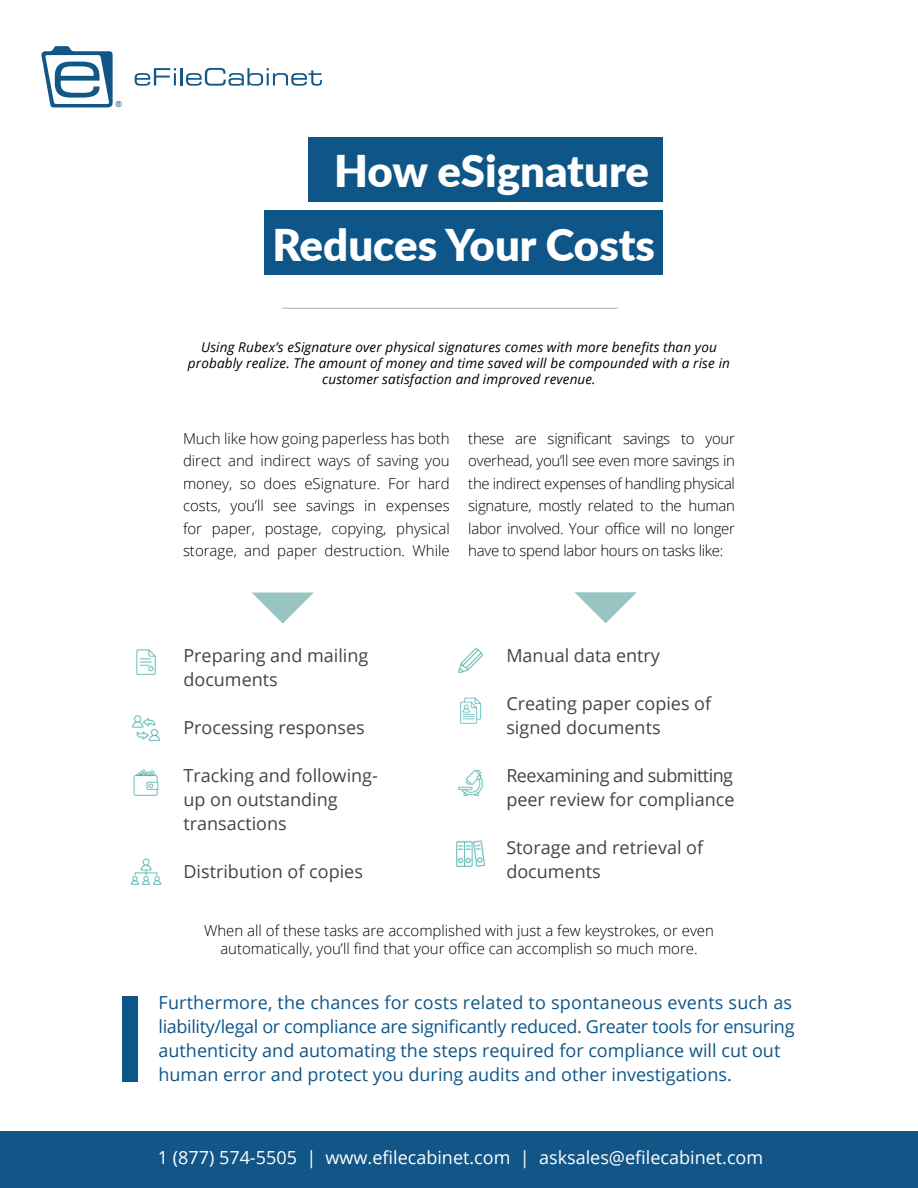
<style>
.page{position:relative;width:918px;height:1188px;background:#fff}
.page>*{position:absolute;margin:0;border:0;box-sizing:border-box;transform-origin:0 0}
.t1{font:900 43.8px "Lato";color:#fff}
.t2{font:18px/24px "Open Sans";color:#0f5688}
.t3{font:18px/24px "Open Sans";color:#444}
.t4{font:18px "Open Sans";color:#fff}
.t5{font:18px/24px "Open Sans";letter-spacing:-.03em;color:#444}
.t6{font:300 15px/22.5px "Open Sans";color:#000;text-align:justify}
.t7{font:italic 13.5px/16.2px "Open Sans";letter-spacing:.01em;color:#000;text-align:center}
</style>
<div class="page">
<hr style="left:282px;top:308px;width:336px;height:1px;background:#444">
<svg style="left:135px;top:68px;width:187px;height:18px"></svg>
<svg style="left:41px;top:46px;width:81px;height:61px"></svg>
<img style="left:457px;top:769px;width:27px;height:27px">
<div style="left:265px;top:211px;width:398px;height:64px;background:#0f5688"></div>
<div style="left:309px;top:138px;width:354px;height:64px;background:#0f5688"></div>
<svg style="left:251px;top:592px;width:63px;height:32px"></svg>
<svg style="left:574px;top:592px;width:63px;height:31px"></svg>
<img style="left:458px;top:648px;width:26px;height:26px">
<img style="left:460px;top:697px;width:22px;height:27px">
<img style="left:456px;top:840px;width:29px;height:27px">
<img style="left:136px;top:649px;width:20px;height:26px">
<img style="left:132px;top:715px;width:28px;height:26px">
<img style="left:133px;top:769px;width:26px;height:27px">
<div style="left:123px;top:996px;width:15px;height:86px;background:#0f5688"></div>
<img style="left:130px;top:858px;width:32px;height:27px">
<div style="left:0;top:1132px;width:918px;height:56px;background:#125687"></div>
<h1 class="t1" style="left:334px;top:138px;width:316px">How eSignature</h1>
<h1 class="t1" style="left:272px;top:212px;width:384px">Reduces Your Costs</h1>
<p class="t7" style="left:188px;top:339px;width:544px">Using Rubex’s eSignature over physical signatures comes with more benefits than you probably realize. The amount of money and time saved will be compounded with a rise in customer satisfaction and improved revenue.</p>
<p class="t6" style="left:183px;top:427px;width:268px">Much like how going paperless has both direct and indirect ways of saving you money, so does eSignature. For hard costs, you’ll see savings in expenses for paper, postage, copying, physical storage, and paper destruction. While</p>
<p class="t6" style="left:468px;top:427px;width:268px">these are significant savings to your overhead, you’ll see even more savings in the indirect expenses of handling physical signature, mostly related to the human labor involved. Your office will no longer have to spend labor hours on tasks like:</p>
<p class="t3" style="left:183px;top:643px;width:186px">Preparing and mailing documents</p>
<p class="t3" style="left:183px;top:715px;width:183px">Processing responses</p>
<p class="t3" style="left:183px;top:763px;width:196px">Tracking and following&shy;up on outstanding transactions</p>
<p class="t3" style="left:183px;top:859px;width:181px">Distribution of copies</p>
<p class="t3" style="left:506px;top:643px;width:155px">Manual data entry</p>
<p class="t3" style="left:506px;top:691px;width:206px">Creating paper copies of signed documents</p>
<p class="t5" style="left:506px;top:763px;width:230px">Reexamining and submitting peer review for compliance</p>
<p class="t3" style="left:506px;top:835px;width:198px">Storage and retrieval of documents</p>
<p class="t6" style="left:204px;top:921px;width:511px;line-height:18px;text-align:center">When all of these tasks are accomplished with just a few keystrokes, or even automatically, you’ll find that your office can accomplish so much more.</p>
<p class="t2" style="left:159px;top:990px;width:637px">Furthermore, the chances for costs related to spontaneous events such as liability/legal or compliance are significantly reduced. Greater tools for ensuring authenticity and automating the steps required for compliance will cut out human error and protect you during audits and other investigations.</p>
<p class="t4" style="left:158px;top:1145px;width:607px">1 (877) 574-5505 | www.efilecabinet.com | asksales@efilecabinet.com</p>
</div>
